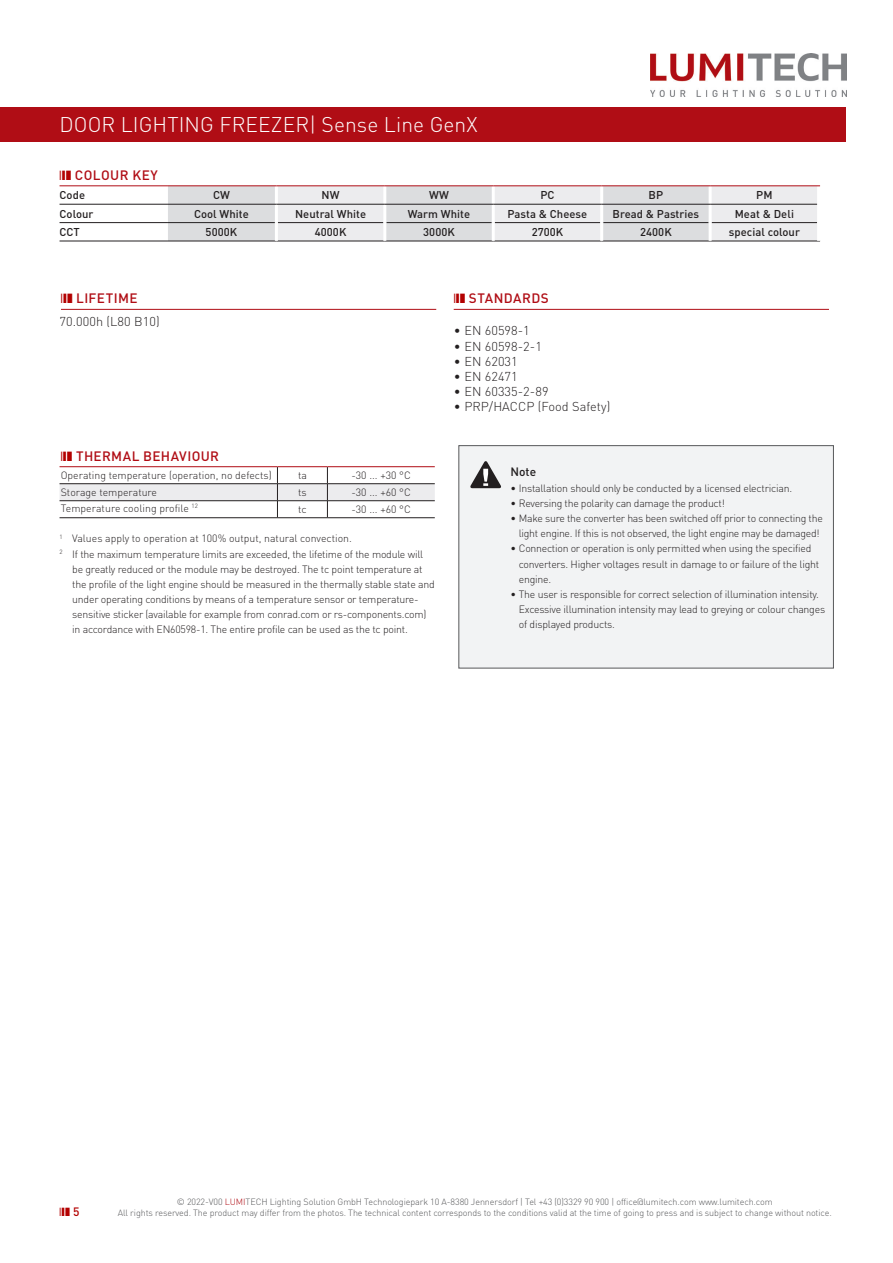
<style>
.page{position:relative;width:893px;height:1263px;background:#fff}
.page>*{position:absolute;margin:0;border:0;box-sizing:border-box;transform-origin:0 0}
.t1{font:300 21px "DIN Pro";letter-spacing:.005em;color:#fff}
.Absatzformat_1{font:500 13.5px "DIN Pro";letter-spacing:.03em;color:#b00d15}
.Bold{font:500 13.5px "DIN Pro";letter-spacing:.025em;color:#b00d15}
.Katalog_Grundtext{font:500 13.5px "DIN Pro";letter-spacing:.03em;color:#b00d15}
.t2{font:300 12.75px "DIN Pro";letter-spacing:.005em;color:#231f20}
.t3{font:500 12px "DIN Pro";color:#b30101}
.Bold-2{font:500 12px "DIN Pro";color:#231f20}
.tbl_order_data_conte{font:500 11.25px "DIN Pro";letter-spacing:.005em;color:#231f20}
.TAB_medium_left-ali{font:500 11.25px "DIN Pro";color:#231f20}
.Table{font:300 10.5px/15.1px "DIN Pro";letter-spacing:-.02em;color:#231f20}
.Table-2{font:300 10.5px "DIN Pro";color:#231f20}
.Table-3{font:300 10.5px "DIN Pro";letter-spacing:.005em;color:#231f20}
.t4{font:300 9px/10.8px "DIN Pro";letter-spacing:-.01em;color:#57585a;text-align:center}
.s1{color:#b30101}
.s2{color:#b00d15}
</style>
<div class="page">
<div style="left:0;top:107px;width:846px;height:34px;background:#b00d15"></div>
<img style="left:650px;top:53px;width:196px;height:44px">
<hr style="left:454px;top:309px;width:375px;height:1px;background:#b00d15">
<hr style="left:277px;top:517px;width:50px;height:1px;background:#231f20">
<hr style="left:327px;top:517px;width:108px;height:1px;background:#231f20">
<hr style="left:60px;top:517px;width:217px;height:1px;background:#231f20">
<hr style="left:60px;top:466px;width:217px;height:1px;background:#b00d15">
<hr style="left:277px;top:466px;width:50px;height:1px;background:#b00d15">
<hr style="left:327px;top:466px;width:108px;height:1px;background:#b00d15">
<svg style="left:60px;top:467px;width:375px;height:50px"></svg>
<div style="left:459px;top:445px;width:375px;height:223px;background:#f2f3f4;border:1px solid #57585a"></div>
<svg style="left:470px;top:461px;width:31px;height:27px"></svg>
<hr style="left:61px;top:309px;width:375px;height:1px;background:#b00d15">
<svg style="left:168px;top:186px;width:649px;height:55px;background:#e0dfe1"></svg>
<hr style="left:60px;top:241px;width:108px;height:1px;background:#231f20">
<hr style="left:168px;top:241px;width:108px;height:1px;background:#231f20">
<hr style="left:276px;top:241px;width:109px;height:1px;background:#231f20">
<hr style="left:385px;top:241px;width:108px;height:1px;background:#231f20">
<hr style="left:493px;top:241px;width:109px;height:1px;background:#231f20">
<hr style="left:602px;top:241px;width:108px;height:1px;background:#231f20">
<hr style="left:710px;top:241px;width:110px;height:1px;background:#231f20">
<hr style="left:60px;top:222px;width:108px;height:1px;background:#231f20">
<hr style="left:168px;top:222px;width:107px;height:1px;background:#231f20">
<hr style="left:278px;top:222px;width:105px;height:1px;background:#231f20">
<hr style="left:386px;top:222px;width:106px;height:1px;background:#231f20">
<hr style="left:495px;top:222px;width:105px;height:1px;background:#231f20">
<hr style="left:603px;top:222px;width:106px;height:1px;background:#231f20">
<hr style="left:712px;top:222px;width:105px;height:1px;background:#231f20">
<hr style="left:275px;top:186px;width:3px;height:18px;background:#fff">
<hr style="left:383px;top:186px;width:3px;height:18px;background:#fff">
<hr style="left:492px;top:186px;width:3px;height:18px;background:#fff">
<hr style="left:600px;top:186px;width:3px;height:18px;background:#fff">
<hr style="left:709px;top:186px;width:3px;height:18px;background:#fff">
<hr style="left:275px;top:204px;width:3px;height:19px;background:#fff">
<hr style="left:383px;top:204px;width:3px;height:19px;background:#fff">
<hr style="left:492px;top:204px;width:3px;height:19px;background:#fff">
<hr style="left:600px;top:204px;width:3px;height:19px;background:#fff">
<hr style="left:709px;top:204px;width:3px;height:19px;background:#fff">
<hr style="left:275px;top:223px;width:3px;height:18px;background:#fff">
<hr style="left:383px;top:223px;width:3px;height:18px;background:#fff">
<hr style="left:492px;top:223px;width:3px;height:18px;background:#fff">
<hr style="left:600px;top:223px;width:3px;height:18px;background:#fff">
<hr style="left:709px;top:223px;width:3px;height:18px;background:#fff">
<hr style="left:60px;top:204px;width:108px;height:1px;background:#231f20">
<hr style="left:60px;top:185px;width:108px;height:1px;background:#b00d15">
<hr style="left:168px;top:185px;width:108px;height:1px;background:#b00d15">
<hr style="left:276px;top:185px;width:109px;height:1px;background:#b00d15">
<hr style="left:385px;top:185px;width:108px;height:1px;background:#b00d15">
<hr style="left:493px;top:185px;width:109px;height:1px;background:#b00d15">
<hr style="left:602px;top:185px;width:108px;height:1px;background:#b00d15">
<hr style="left:710px;top:185px;width:110px;height:1px;background:#b00d15">
<hr style="left:168px;top:204px;width:108px;height:1px;background:#231f20">
<hr style="left:276px;top:204px;width:109px;height:1px;background:#231f20">
<hr style="left:385px;top:204px;width:108px;height:1px;background:#231f20">
<hr style="left:493px;top:204px;width:109px;height:1px;background:#231f20">
<hr style="left:602px;top:204px;width:108px;height:1px;background:#231f20">
<hr style="left:710px;top:204px;width:107px;height:1px;background:#231f20">
<h1 class="t1" style="left:60px;top:110px;width:420px">DOOR LIGHTING FREEZER| Sense Line GenX</h1>
<p class="Katalog_Grundtext" style="left:60px;top:166px;width:100px"><span class="s1">❘❙❚</span> COLOUR KEY</p>
<p class="TAB_medium_left-ali" style="left:60px;top:188px;width:27px">Code</p>
<p class="tbl_order_data_conte" style="left:213px;top:188px;width:18px">CW</p>
<p class="tbl_order_data_conte" style="left:322px;top:188px;width:19px">NW</p>
<p class="tbl_order_data_conte" style="left:429px;top:188px;width:21px">WW</p>
<p class="tbl_order_data_conte" style="left:540px;top:188px;width:16px">PC</p>
<p class="tbl_order_data_conte" style="left:649px;top:188px;width:16px">BP</p>
<p class="tbl_order_data_conte" style="left:756px;top:188px;width:18px">PM</p>
<p class="tbl_order_data_conte" style="left:60px;top:206px;width:36px">Colour</p>
<p class="tbl_order_data_conte" style="left:194px;top:206px;width:56px">Cool White</p>
<p class="tbl_order_data_conte" style="left:295px;top:206px;width:73px">Neutral White</p>
<p class="tbl_order_data_conte" style="left:408px;top:206px;width:64px">Warm White</p>
<p class="tbl_order_data_conte" style="left:508px;top:206px;width:81px">Pasta &amp; Cheese</p>
<p class="tbl_order_data_conte" style="left:613px;top:206px;width:88px">Bread &amp; Pastries</p>
<p class="tbl_order_data_conte" style="left:735px;top:206px;width:61px">Meat &amp; Deli</p>
<p class="tbl_order_data_conte" style="left:60px;top:224px;width:22px">CCT</p>
<p class="tbl_order_data_conte" style="left:206px;top:224px;width:33px">5000K</p>
<p class="tbl_order_data_conte" style="left:315px;top:224px;width:33px">4000K</p>
<p class="tbl_order_data_conte" style="left:423px;top:224px;width:33px">3000K</p>
<p class="tbl_order_data_conte" style="left:532px;top:224px;width:33px">2700K</p>
<p class="tbl_order_data_conte" style="left:640px;top:224px;width:33px">2400K</p>
<p class="tbl_order_data_conte" style="left:729px;top:224px;width:73px">special colour</p>
<p class="Absatzformat_1" style="left:61px;top:289px;width:78px"><span class="s1">❘❙❚</span> LIFETIME</p>
<p class="t2" style="left:60px;top:312px;width:102px">70.000h (L80 B10)</p>
<p class="Bold" style="left:61px;top:447px;width:160px"><span class="s1">❘❙❚</span> THERMAL BEHAVIOUR</p>
<p class="Table-2" style="left:61px;top:468px;width:212px">Operating temperature (operation, no defects)</p>
<p class="Table" style="left:298px;top:467px;width:10px">ta</p>
<p class="Table" style="left:351px;top:467px;width:61px">-30 ... +30 °C</p>
<p class="Table-2" style="left:61px;top:485px;width:98px">Storage temperature</p>
<p class="Table" style="left:298px;top:484px;width:10px">ts</p>
<p class="Table" style="left:351px;top:484px;width:61px">-30 ... +60 °C</p>
<p class="Table-3" style="left:61px;top:501px;width:139px">Temperature cooling profile <sup>12</sup></p>
<p class="Table" style="left:298px;top:501px;width:10px">tc</p>
<p class="Table" style="left:351px;top:501px;width:61px">-30 ... +60 °C</p>
<p class="Table-2" style="left:60px;top:531px;width:294px"><sup>1</sup> Values apply to operation at 100% output, natural convection.</p>
<p class="Table" style="left:72px;top:546px;width:364px;text-indent:-13px"><sup>2</sup> If the maximum temperature limits are exceeded, the lifetime of the module will be greatly reduced or the module may be destroyed. The tc point temperature at the profile of the light engine should be measured in the thermally stable state and under operating conditions by means of a temperature sensor or temperature&shy;sensitive sticker (available for example from conrad.com or rs-components.com) in accordance with EN60598-1. The entire profile can be used as the tc point.</p>
<p class="Absatzformat_1" style="left:454px;top:289px;width:97px"><span class="s1">❘❙❚</span> STANDARDS</p>
<p class="t2" style="left:454px;top:322px;width:78px">• EN 60598-1</p>
<p class="t2" style="left:454px;top:337px;width:90px">• EN 60598-2-1</p>
<p class="t2" style="left:454px;top:352px;width:66px">• EN 62031</p>
<p class="t2" style="left:454px;top:368px;width:66px">• EN 62471</p>
<p class="t2" style="left:454px;top:383px;width:96px">• EN 60335-2-89</p>
<p class="t2" style="left:454px;top:398px;width:158px">• PRP/HACCP (Food Safety)</p>
<p class="Bold-2" style="left:510px;top:464px;width:27px">Note</p>
<p class="Table" style="left:510px;top:480px;width:283px">• Installation should only be conducted by a licensed electrician.</p>
<p class="Table" style="left:510px;top:495px;width:216px">• Reversing the polarity can damage the product!</p>
<p class="Table" style="left:510px;top:510px;width:314px;text-align:center">• Make sure the converter has been switched off prior to connecting the light engine. If this is not observed, the light engine may be damaged!</p>
<p class="Table" style="left:519px;top:540px;width:302px;text-indent:-9px">• Connection or operation is only permitted when using the specified converters. Higher voltages result in damage to or failure of the light engine.</p>
<p class="Table" style="left:519px;top:586px;width:308px;text-indent:-9px">• The user is responsible for correct selection of illumination intensity.<br>Excessive illumination intensity may lead to greying or colour changes of displayed products.</p>
<p class="t3" style="left:60px;top:1204px;width:22px">❘❙❚ 5</p>
<p class="t4" style="left:118px;top:1196px;width:715px">© 2022-V00 <span class="s2">LUMI</span>TECH Lighting Solution GmbH Technologiepark 10 A-8380 Jennersdorf | Tel +43 (0)3329 90 900 | office@lumitech.com www.lumitech.com<br>All rights reserved. The product may differ from the photos. The technical content corresponds to the conditions valid at the time of going to press and is subject to change without notice.</p>
</div>
